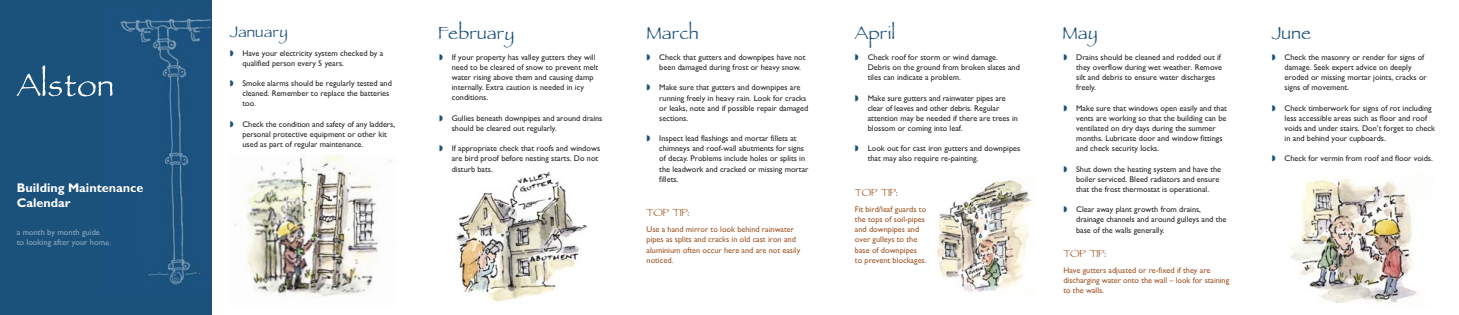
<style>
.page{position:relative;width:1459px;height:315px;background:#fff}
.page>*{position:absolute;margin:0;border:0;box-sizing:border-box;transform-origin:0 0}
.t1{font:50.32px "Parchment MF";letter-spacing:.025em;color:#fff}
.t2{font:28.5px "Parchment MF";letter-spacing:.025em;color:#1b527c}
.t3{font:24.83px "Parchment MF";letter-spacing:.025em;color:#1b527c}
.t4{font:16.5px "Parchment MF";color:#9e5625}
.t5{font:700 12.6px/15.1px "Gill Sans";color:#fff}
.t6{font:8.4px/10.3px "Gill Sans";color:#8da9be}
.t7{font:8.25px/10.1px "Gill Sans";color:#272627}
.t8{font:8.25px/10.1px "Gill Sans";color:#9e5625}
.s1{color:#1b527c}
</style>
<div class="page">
<img style="left:1290px;top:178px;width:129px;height:125px">
<img style="left:456px;top:171px;width:131px;height:131px">
<img style="left:234px;top:154px;width:157px;height:143px">
<img style="left:937px;top:180px;width:96px;height:112px">
<div style="left:0;top:0;width:212px;height:315px;background:#1b527c"></div>
<img style="left:105px;top:18px;width:106px;height:267px">
<h1 class="t1" style="left:17px;top:49px;width:99px">Alston</h1>
<h3 class="t5" style="left:17px;top:181px;width:128px">Building Maintenance<br>Calendar</h3>
<p class="t6" style="left:17px;top:228px;width:96px">a month by month guide<br>to looking after your home.</p>
<h3 class="t3" style="left:230px;top:14px;width:60px">January</h3>
<h2 class="t2" style="left:439px;top:13px;width:77px">February</h2>
<p class="t7" style="left:242px;top:49px;width:142px;text-indent:-13px"><span class="s1">◗</span> Have your electricity system checked by a qualified person every 5 years.</p>
<p class="t7" style="left:242px;top:79px;width:151px;text-indent:-13px"><span class="s1">◗</span> Smoke alarms should be regularly tested and cleaned. Remember to replace the batteries too.</p>
<p class="t7" style="left:242px;top:120px;width:154px;text-indent:-13px"><span class="s1">◗</span> Check the condition and safety of any ladders, personal protective equipment or other kit used as part of regular maintenance.</p>
<p class="t7" style="left:452px;top:53px;width:148px;text-indent:-13px"><span class="s1">◗</span> If your property has valley gutters they will need to be cleared of snow to prevent melt water rising above them and causing damp internally. Extra caution is needed in icy conditions.</p>
<p class="t7" style="left:452px;top:114px;width:152px;text-indent:-13px"><span class="s1">◗</span> Gullies beneath downpipes and around drains should be cleared out regularly.</p>
<p class="t7" style="left:452px;top:144px;width:150px;text-indent:-13px"><span class="s1">◗</span> If appropriate check that roofs and windows are bird proof before nesting starts. Do not disturb bats.</p>
<h2 class="t2" style="left:647px;top:13px;width:53px">March</h2>
<p class="t7" style="left:659px;top:53px;width:148px;text-indent:-13px"><span class="s1">◗</span> Check that gutters and downpipes have not been damaged during frost or heavy snow.</p>
<p class="t7" style="left:659px;top:83px;width:150px;text-indent:-13px"><span class="s1">◗</span> Make sure that gutters and downpipes are running freely in heavy rain. Look for cracks or leaks, note and if possible repair damaged sections.</p>
<p class="t7" style="left:659px;top:134px;width:151px;text-indent:-13px"><span class="s1">◗</span> Inspect lead flashings and mortar fillets at chimneys and roof-wall abutments for signs of decay. Problems include holes or splits in the leadwork and cracked or missing mortar fillets.</p>
<h3 class="t4" style="left:646px;top:201px;width:44px">TOP TIP:</h3>
<p class="t8" style="left:646px;top:225px;width:155px">Use a hand mirror to look behind rainwater pipes as splits and cracks in old cast iron and aluminium often occur here and are not easily noticed.</p>
<h2 class="t2" style="left:855px;top:13px;width:42px">April</h2>
<p class="t7" style="left:867px;top:53px;width:154px;text-indent:-13px"><span class="s1">◗</span> Check roof for storm or wind damage.<br>Debris on the ground from broken slates and tiles can indicate a problem.</p>
<p class="t7" style="left:867px;top:94px;width:152px;text-indent:-13px"><span class="s1">◗</span> Make sure gutters and rainwater pipes are clear of leaves and other debris. Regular attention may be needed if there are trees in blossom or coming into leaf.</p>
<p class="t7" style="left:867px;top:144px;width:154px;text-indent:-13px"><span class="s1">◗</span> Look out for cast iron gutters and downpipes that may also require re-painting.</p>
<h3 class="t4" style="left:855px;top:180px;width:44px">TOP TIP:</h3>
<p class="t8" style="left:855px;top:205px;width:73px">Fit bird/leaf guards to the tops of soil-pipes and downpipes and over gulleys to the base of downpipes<br>to prevent blockages.</p>
<h2 class="t2" style="left:1063px;top:13px;width:36px">May</h2>
<p class="t7" style="left:1076px;top:53px;width:147px;text-indent:-13px"><span class="s1">◗</span> Drains should be cleaned and rodded out if they overflow during wet weather. Remove silt and debris to ensure water discharges freely.</p>
<p class="t7" style="left:1076px;top:104px;width:152px;text-indent:-13px"><span class="s1">◗</span> Make sure that windows open easily and that vents are working so that the building can be ventilated on dry days during the summer months. Lubricate door and window fittings and check security locks.</p>
<p class="t7" style="left:1076px;top:164px;width:147px;text-indent:-13px"><span class="s1">◗</span> Shut down the heating system and have the boiler serviced. Bleed radiators and ensure that the frost thermostat is operational.</p>
<p class="t7" style="left:1076px;top:205px;width:152px;text-indent:-13px"><span class="s1">◗</span> Clear away plant growth from drains, drainage channels and around gulleys and the base of the walls generally.</p>
<h3 class="t4" style="left:1063px;top:241px;width:44px">TOP TIP:</h3>
<p class="t8" style="left:1063px;top:266px;width:167px">Have gutters adjusted or re-fixed if they are discharging water onto the wall – look for staining to the walls.</p>
<h2 class="t2" style="left:1271px;top:13px;width:41px">June</h2>
<p class="t7" style="left:1284px;top:53px;width:144px;text-indent:-13px"><span class="s1">◗</span> Check the masonry or render for signs of damage. Seek expert advice on deeply eroded or missing mortar joints, cracks or signs of movement.</p>
<p class="t7" style="left:1284px;top:104px;width:152px;text-indent:-13px"><span class="s1">◗</span> Check timberwork for signs of rot including less accessible areas such as floor and roof voids and under stairs. Don’t forget to check in and behind your cupboards.</p>
<p class="t7" style="left:1271px;top:154px;width:163px"><span class="s1">◗</span> Check for vermin from roof and floor voids.</p>
</div>
